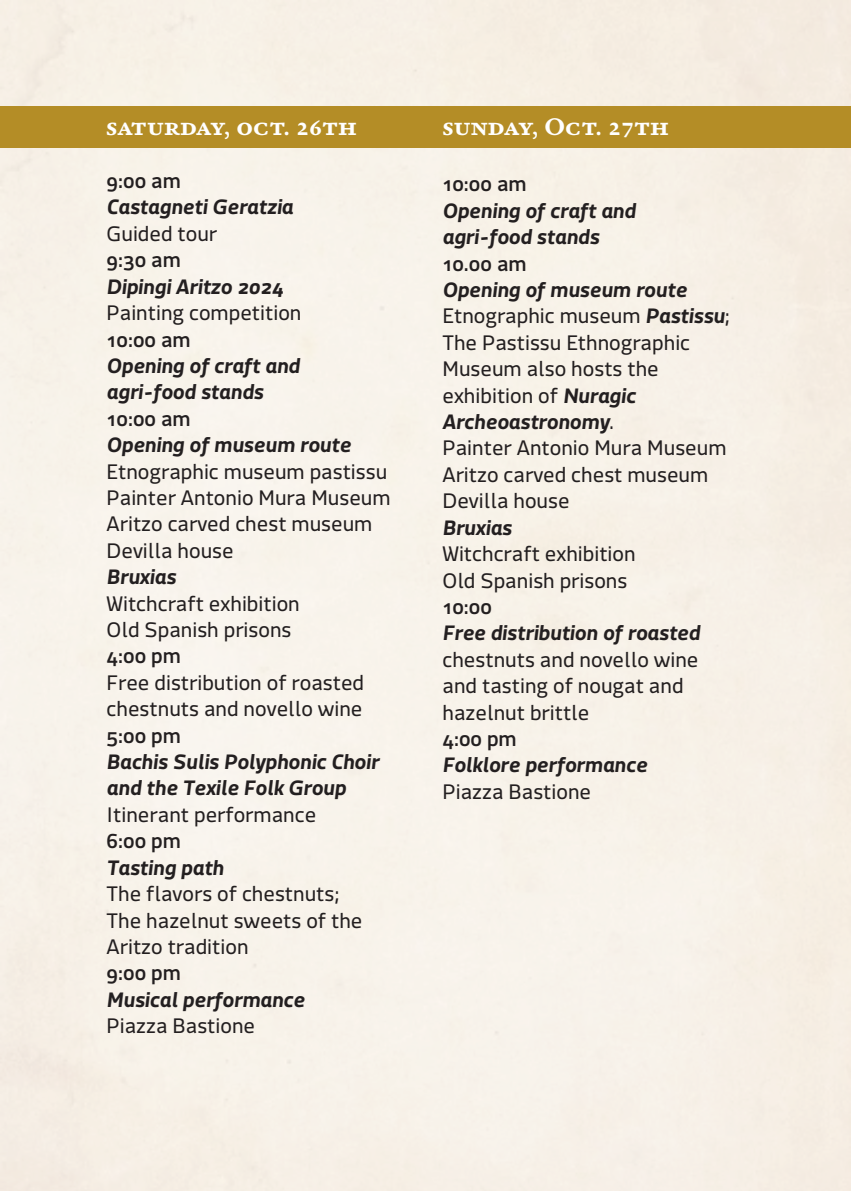
<style>
.page{position:relative;width:851px;height:1191px;background:#fff}
.page>*{position:absolute;margin:0;border:0;box-sizing:border-box;transform-origin:0 0}
.Normale{font:700 26px "Garalda";color:#fff}
.Normale-2{font:22px/26.4px "Macho Modular";color:#231f20}
.Normale-3{font:italic 700 22px/26.4px "Macho Modular";color:#231f20}
.Normale-4{font:500 22px "Macho Modular";color:#231f20}
.s1{font-weight:700;font-style:italic}
.s2{font-weight:400;font-style:normal}
</style>
<div class="page">
<div style="left:0;top:0;width:850px;height:1191px;background:#f7f2e9"></div>
<div style="left:0;top:106px;width:850px;height:41px;background:#b48d26"></div>
<p class="Normale" style="left:106px;top:109px;width:252px">saturday, oct. 26th</p>
<p class="Normale" style="left:442px;top:109px;width:228px">sunday, Oct. 27th</p>
<p class="Normale-4" style="left:107px;top:168px;width:76px">9:00 am</p>
<p class="Normale-3" style="left:107px;top:194px;width:188px">Castagneti Geratzia</p>
<p class="Normale-2" style="left:107px;top:220px;width:112px">Guided tour</p>
<p class="Normale-4" style="left:107px;top:247px;width:76px">9:30 am</p>
<p class="Normale-3" style="left:107px;top:273px;width:178px">Dipingi Aritzo 2024</p>
<p class="Normale-2" style="left:107px;top:299px;width:196px">Painting competition</p>
<p class="Normale-4" style="left:107px;top:326px;width:86px">10:00 am</p>
<p class="Normale-3" style="left:107px;top:352px;width:195px">Opening of craft and</p>
<p class="Normale-3" style="left:107px;top:378px;width:158px">agri-food stands</p>
<p class="Normale-4" style="left:107px;top:405px;width:86px">10:00 am</p>
<p class="Normale-3" style="left:107px;top:431px;width:246px">Opening of museum route</p>
<p class="Normale-2" style="left:107px;top:458px;width:282px">Etnographic museum pastissu</p>
<p class="Normale-2" style="left:107px;top:484px;width:285px">Painter Antonio Mura Museum</p>
<p class="Normale-2" style="left:107px;top:510px;width:267px">Aritzo carved chest museum</p>
<p class="Normale-2" style="left:107px;top:537px;width:129px">Devilla house</p>
<p class="Normale-3" style="left:107px;top:563px;width:71px">Bruxias</p>
<p class="Normale-2" style="left:107px;top:590px;width:195px">Witchcraft exhibition</p>
<p class="Normale-2" style="left:107px;top:616px;width:186px">Old Spanish prisons</p>
<p class="Normale-4" style="left:107px;top:643px;width:76px">4:00 pm</p>
<p class="Normale-2" style="left:107px;top:669px;width:259px">Free distribution of roasted chestnuts and novello wine</p>
<p class="Normale-4" style="left:107px;top:722px;width:76px">5:00 pm</p>
<p class="Normale-3" style="left:107px;top:748px;width:274px">Bachis Sulis Polyphonic Choir and the Texile Folk Group</p>
<p class="Normale-2" style="left:107px;top:801px;width:211px">Itinerant performance</p>
<p class="Normale-4" style="left:107px;top:828px;width:76px">6:00 pm</p>
<p class="Normale-3" style="left:107px;top:854px;width:119px">Tasting path</p>
<p class="Normale-2" style="left:107px;top:880px;width:234px">The flavors of chestnuts;</p>
<p class="Normale-2" style="left:107px;top:906px;width:257px">The hazelnut sweets of the<br>Aritzo tradition</p>
<p class="Normale-4" style="left:107px;top:960px;width:76px">9:00 pm</p>
<p class="Normale-3" style="left:107px;top:986px;width:199px">Musical performance</p>
<p class="Normale-2" style="left:107px;top:1012px;width:150px">Piazza Bastione</p>
<p class="Normale-4" style="left:442px;top:171px;width:86px">10:00 am</p>
<p class="Normale-3" style="left:442px;top:197px;width:195px">Opening of craft and</p>
<p class="Normale-3" style="left:442px;top:223px;width:158px">agri-food stands</p>
<p class="Normale-4" style="left:442px;top:250px;width:86px">10.00 am</p>
<p class="Normale-3" style="left:442px;top:276px;width:246px">Opening of museum route</p>
<p class="Normale-2" style="left:442px;top:303px;width:289px">Etnographic museum <span class="s1">Pastissu</span>;</p>
<p class="Normale-2" style="left:442px;top:329px;width:249px">The Pastissu Ethnographic<br>Museum also hosts the exhibition of <span class="s1">Nuragic<br>Archeoastronomy</span>.</p>
<p class="Normale-2" style="left:442px;top:435px;width:285px">Painter Antonio Mura Museum</p>
<p class="Normale-2" style="left:442px;top:461px;width:267px">Aritzo carved chest museum</p>
<p class="Normale-2" style="left:442px;top:487px;width:129px">Devilla house</p>
<p class="Normale-3" style="left:442px;top:514px;width:71px">Bruxias</p>
<p class="Normale-2" style="left:442px;top:540px;width:195px">Witchcraft exhibition</p>
<p class="Normale-2" style="left:442px;top:567px;width:186px">Old Spanish prisons</p>
<p class="Normale-4" style="left:442px;top:593px;width:51px">10:00</p>
<p class="Normale-3" style="left:442px;top:619px;width:259px">Free distribution of roasted <span class="s2">chestnuts and novello wine</span></p>
<p class="Normale-2" style="left:442px;top:672px;width:242px">and tasting of nougat and hazelnut brittle</p>
<p class="Normale-4" style="left:442px;top:725px;width:76px">4:00 pm</p>
<p class="Normale-3" style="left:442px;top:751px;width:206px">Folklore performance</p>
<p class="Normale-2" style="left:442px;top:778px;width:150px">Piazza Bastione</p>
</div>
